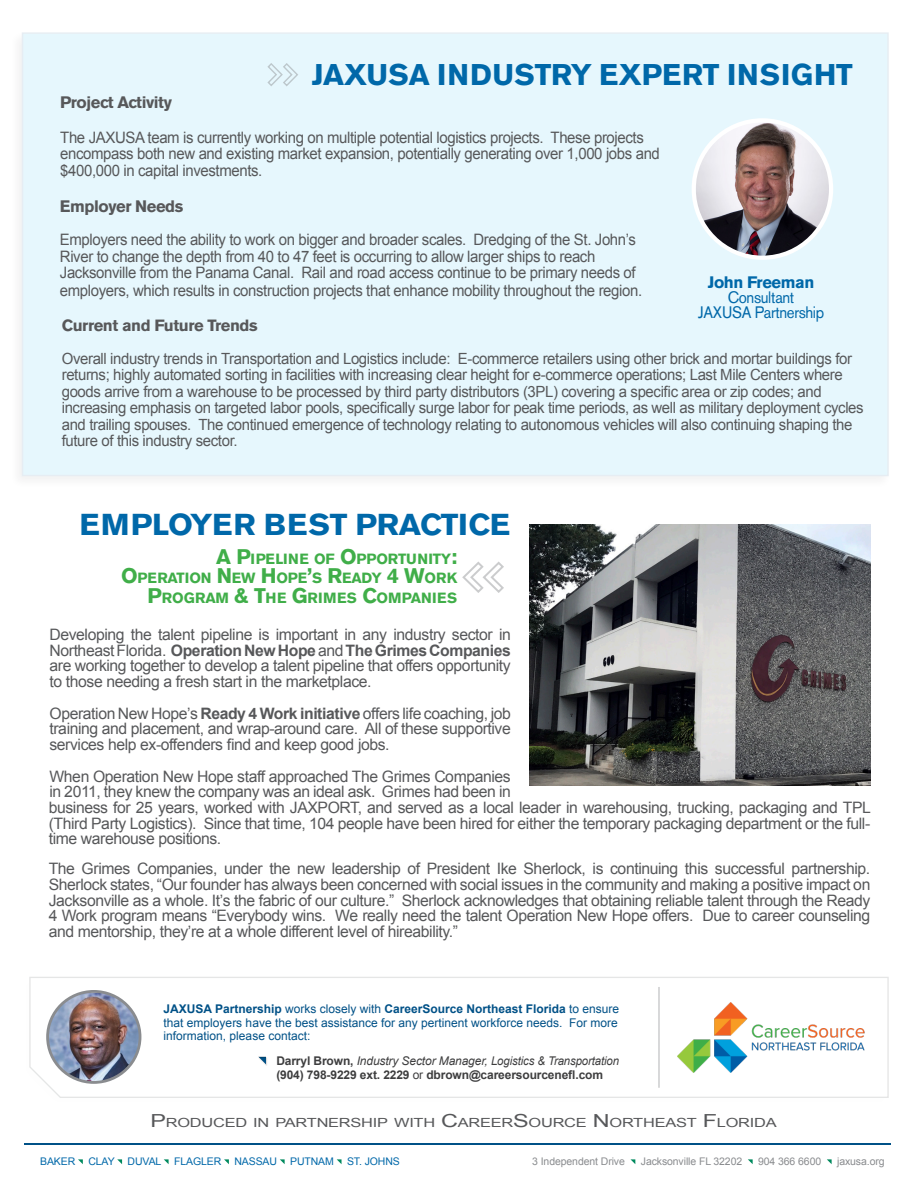
<style>
.page{position:relative;width:918px;height:1188px;background:#fff}
.page>*{position:absolute;margin:0;border:0;box-sizing:border-box;transform-origin:0 0}
.t1{font:700 30px "Akzidenz Grotesk BE";letter-spacing:-.01em;color:#0068a9;scale:1.05 1}
.t2{font:700 29.7px "Akzidenz Grotesk BE";letter-spacing:.01em;color:#0068a9}
.t3{font:700 16.5px "Akzidenz Grotesk BE";letter-spacing:-.025em;color:#57585a}
.t4{font:16.5px "Akzidenz Grotesk BE";letter-spacing:-.025em;color:#0068a9;scale:.91 1}
.t5{font:700 16.5px "Akzidenz Grotesk BE";letter-spacing:-.025em;color:#0068a9}
.t6{font:700 16.2px "Akzidenz Grotesk BE";letter-spacing:-.025em;color:#57585a}
.t7{font:15.75px/15.8px "Arial";letter-spacing:-.025em;color:#57585a;text-align:justify}
.t8{font:15.75px/16.5px "Arial";letter-spacing:-.025em;color:#57585a;scale:.95 1}
.t9{font:15.45px/16.5px "Arial";letter-spacing:-.025em;color:#57585a}
.t10{font:700 14.7px "Akzidenz Grotesk BE";letter-spacing:-.015em;color:#40ae49}
.t11{font:700 14.7px "Akzidenz Grotesk BE";letter-spacing:.03em;color:#40ae49}
.t12{font:12.6px "Arial";letter-spacing:-.015em;color:#57585a;scale:1.3 1}
.t13{font:12px/13.5px "Arial";color:#005187}
.t14{font:italic 12px "Arial";letter-spacing:-.01em;color:#3e3e3f}
.t15{font:700 12px "Arial";letter-spacing:-.01em;color:#3e3e3f}
.t16{font:10.5px "Arial";letter-spacing:-.01em;color:#8a8c8f}
.t17{font:10.5px "Arial";letter-spacing:-.01em;color:#0068a9}
.s1{font-size:21px}
.s2{font-weight:700}
.s3{font-weight:700;font-style:normal}
.s4{font-weight:400}
.s5{font-size:18px}
</style>
<div class="page">
<div style="left:9px;top:30px;width:884px;height:460px;background:#fbfbfb"></div>
<div style="left:22px;top:32px;width:867px;height:444px;background:#e6f7fd"></div>
<img style="left:695px;top:123px;width:136px;height:132px">
<div style="left:692px;top:118px;width:141px;height:142px;border:4px solid #fff;border-radius:50%"></div>
<svg style="left:29px;top:977px;width:860px;height:121px"></svg>
<svg style="left:267px;top:63px;width:31px;height:23px"></svg>
<img style="left:677px;top:1002px;width:187px;height:70px">
<img style="left:48px;top:993px;width:92px;height:89px">
<div style="left:46px;top:990px;width:95px;height:94px;border:3px solid #8a8c8f;border-radius:50%"></div>
<div style="left:258px;top:1057px;width:9px;height:9px;background:#231f20;opacity:.2"></div>
<div style="left:256px;top:1055px;width:11px;height:10px;background:#231f20;opacity:.3"></div>
<svg style="left:630px;top:1159px;width:5px;height:5px"></svg>
<svg style="left:748px;top:1159px;width:5px;height:5px"></svg>
<svg style="left:827px;top:1159px;width:5px;height:5px"></svg>
<svg style="left:78px;top:1159px;width:5px;height:5px"></svg>
<svg style="left:117px;top:1159px;width:5px;height:5px"></svg>
<svg style="left:164px;top:1159px;width:5px;height:5px"></svg>
<svg style="left:224px;top:1159px;width:5px;height:5px"></svg>
<svg style="left:280px;top:1159px;width:5px;height:5px"></svg>
<svg style="left:337px;top:1159px;width:5px;height:5px"></svg>
<hr style="left:24px;top:1144px;width:867px;height:1px;background:#005187">
<div style="left:650px;top:980px;width:18px;height:116px;background:#fff"></div>
<hr style="left:658px;top:987px;width:2px;height:101px;background:#8a8c8f">
<svg style="left:462px;top:561px;width:42px;height:32px"></svg>
<img style="left:529px;top:525px;width:342px;height:261px">
<p class="t2" style="left:312px;top:58px;width:542px">JAXUSA INDUSTRY EXPERT INSIGHT</p>
<p class="t3" style="left:60px;top:93px;width:113px">Project Activity</p>
<p class="t8" style="left:60px;top:129px;width:633px">The JAXUSA team is currently working on multiple potential logistics projects. These projects encompass both new and existing market expansion, potentially generating over 1,000 jobs and $400,000 in capital investments.</p>
<p class="t3" style="left:60px;top:197px;width:125px">Employer Needs</p>
<p class="t8" style="left:60px;top:232px;width:608px">Employers need the ability to work on bigger and broader scales. Dredging of the St. John’s</p>
<p class="t8" style="left:60px;top:248px;width:565px">River to change the depth from 40 to 47 feet is occurring to allow larger ships to reach</p>
<p class="t8" style="left:60px;top:265px;width:608px">Jacksonville from the Panama Canal. Rail and road access continue to be primary needs of</p>
<p class="t8" style="left:60px;top:283px;width:614px">employers, which results in construction projects that enhance mobility throughout the region.</p>
<p class="t5" style="left:708px;top:273px;width:108px">John Freeman</p>
<p class="t4" style="left:728px;top:287px;width:74px">Consultant</p>
<p class="t4" style="left:698px;top:302px;width:140px">JAXUSA Partnership</p>
<p class="t6" style="left:62px;top:316px;width:198px">Current and Future Trends</p>
<p class="t9" style="left:62px;top:350px;width:803px">Overall industry trends in Transportation and Logistics include: E-commerce retailers using other brick and mortar buildings for returns; highly automated sorting in facilities with increasing clear height for e-commerce operations; Last Mile Centers where goods arrive from a warehouse to be processed by third party distributors (3PL) covering a specific area or zip codes; and increasing emphasis on targeted labor pools, specifically surge labor for peak time periods, as well as military deployment cycles and trailing spouses. The continued emergence of technology relating to autonomous vehicles will also continuing shaping the future of this industry sector.</p>
<p class="t1" style="left:79px;top:507px;width:412px">EMPLOYER BEST PRACTICE</p>
<p class="t10" style="left:216px;top:550px;width:242px"><span class="s1">A P</span>IPELINE OF <span class="s1">O</span>PPORTUNITY<span class="s1">:</span></p>
<p class="t10" style="left:121px;top:570px;width:338px"><span class="s1">O</span>PERATION <span class="s1">N</span> EW <span class="s1">H</span>OPE<span class="s1">’</span>S <span class="s1">R</span>EADY <span class="s1">4 W</span>ORK</p>
<p class="t11" style="left:148px;top:589px;width:311px"><span class="s1">P</span>ROGRAM <span class="s1">&amp; T</span>HE <span class="s1">G</span>RIMES <span class="s1">C</span>OMPANIES</p>
<p class="t7" style="left:49px;top:627px;width:463px">Developing the talent pipeline is important in any industry sector in Northeast Florida. <span class="s2">Operation New Hope</span> and <span class="s2">The Grimes Companies </span>are working together to develop a talent pipeline that offers opportunity to those needing a fresh start in the marketplace.</p>
<p class="t7" style="left:49px;top:705px;width:463px">Operation New Hope’s <span class="s2">Ready 4 Work initiative</span> offers life coaching, job training and placement, and wrap-around care. All of these supportive services help ex-offenders find and keep good jobs.</p>
<p class="t7" style="left:49px;top:768px;width:463px">When Operation New Hope staff approached The Grimes Companies in 2011, they knew the company was an ideal ask. Grimes had been in</p>
<p class="t7" style="left:49px;top:800px;width:824px">business for 25 years, worked with JAXPORT, and served as a local leader in warehousing, trucking, packaging and TPL (Third Party Logistics). Since that time, 104 people have been hired for either the temporary packaging department or the full&shy;time warehouse positions.</p>
<p class="t7" style="left:49px;top:861px;width:823px">The Grimes Companies, under the new leadership of President Ike Sherlock, is continuing this successful partnership.<br>Sherlock states, “Our founder has always been concerned with social issues in the community and making a positive impact on Jacksonville as a whole. It’s the fabric of our culture.” Sherlock acknowledges that obtaining reliable talent through the Ready 4 Work program means “Everybody wins. We really need the talent Operation New Hope offers. Due to career counseling and mentorship, they’re at a whole different level of hireability.”</p>
<p class="t13" style="left:164px;top:1003px;width:457px"><span class="s2">JAXUSA Partnership</span> works closely with <span class="s2">CareerSource Northeast Florida</span> to ensure that employers have the best assistance for any pertinent workforce needs. For more information, please contact:</p>
<p class="t14" style="left:276px;top:1053px;width:344px"><span class="s3">Darryl Brown,</span> Industry Sector Manager, Logistics &amp; Transportation</p>
<p class="t15" style="left:276px;top:1067px;width:328px">(904) 798-9229 ext. 2229 <span class="s4">or</span> dbrown@careersourcenefl.com</p>
<p class="t12" style="left:150px;top:1114px;width:483px"><span class="s5">P</span>RODUCED IN PARTNERSHIP WITH <span class="s5">C</span>AREER<span class="s5">S</span>OURCE <span class="s5">N</span> ORTHEAST <span class="s5">F</span>LORIDA</p>
<p class="t17" style="left:40px;top:1154px;width:361px">BAKER CLAY DUVAL FLAGLER NASSAU PUTNAM ST. JOHNS</p>
<p class="t16" style="left:532px;top:1154px;width:94px">3 Independent Drive</p>
<p class="t16" style="left:641px;top:1154px;width:103px">Jacksonville FL 32202</p>
<p class="t16" style="left:758px;top:1154px;width:65px">904 366 6600</p>
<p class="t16" style="left:837px;top:1154px;width:49px">jaxusa.org</p>
</div>
